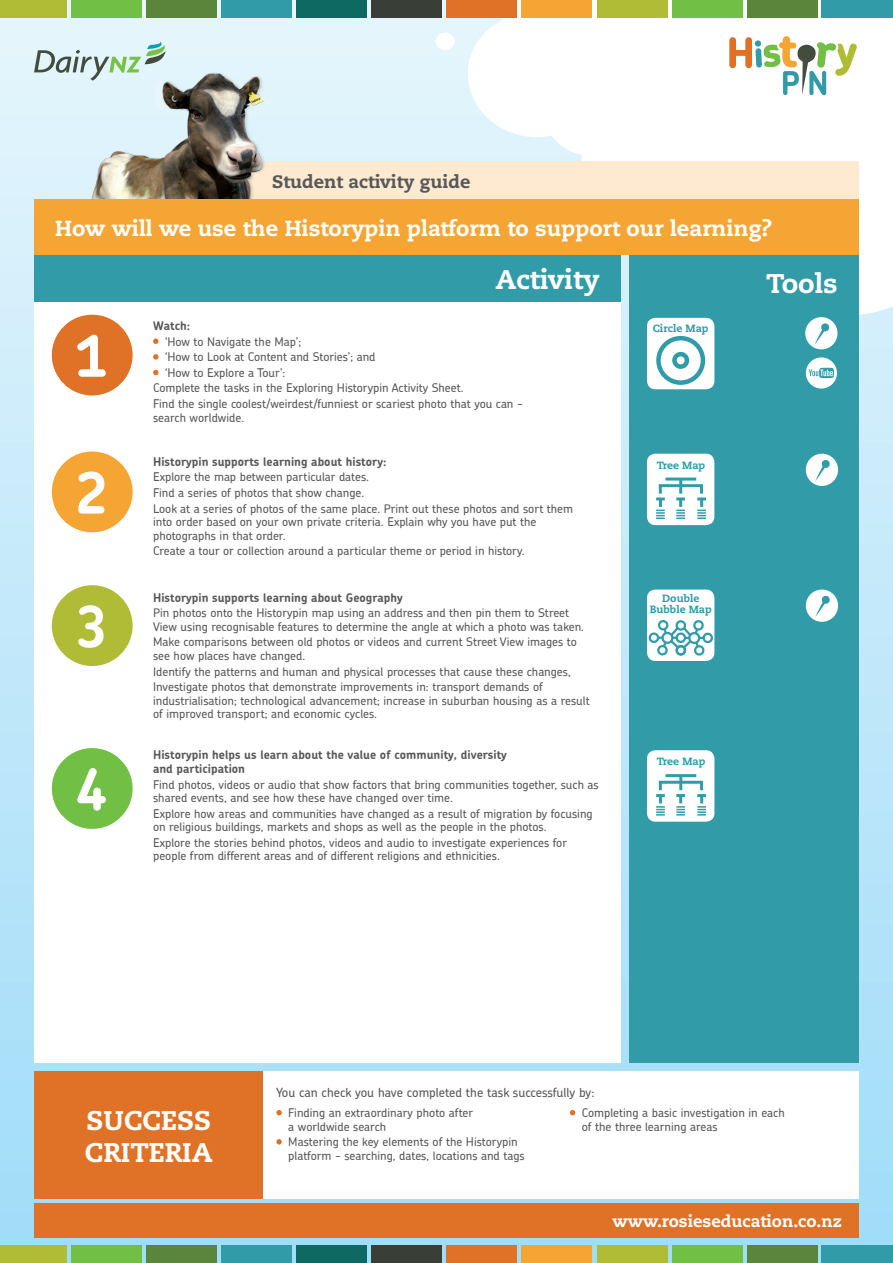
<style>
.page{position:relative;width:893px;height:1263px;background:#fff}
.page>*{position:absolute;margin:0;border:0;box-sizing:border-box;transform-origin:0 0}
.t1{font:700 57px "Chevin";color:#fff}
.Titles_PMNCaecillia{font:800 27px "Caecilia";color:#fff}
.Titles_PMNCaecillia-2{font:800 21.75px "Caecilia";color:#fff}
.Titles_PMNCaecillia-3{font:800 18px "Caecilia";color:#57585a}
.t2{font:800 16.5px "Caecilia";color:#fff}
.Bodycopy_ChevinMed_8{font:500 12.75px "Chevin";color:#57585a}
.Bodycopy_ChevinMed_8-2{font:500 12px/13.5px "Chevin";color:#57585a}
.Bodycopy_ChevinMed_8-3{font:700 12px/13.5px "Chevin";color:#57585a}
.t3{font:800 10.5px/10.5px "Caecilia";color:#319ba8;text-align:center}
</style>
<div class="page">
<div style="left:0;top:0;width:893px;height:1263px;background:linear-gradient(to bottom,#e6f6fc,#9fdcf8)"></div>
<svg style="left:463px;top:0;width:430px;height:320px"></svg>
<div style="left:436px;top:33px;width:19px;height:17px;background:#fff;border-radius:50%"></div>
<div style="left:446px;top:0;width:71px;height:17px;background:#df7227"></div>
<div style="left:446px;top:1246px;width:71px;height:17px;background:#df7227"></div>
<div style="left:521px;top:0;width:71px;height:17px;background:#f5a534"></div>
<div style="left:521px;top:1246px;width:71px;height:17px;background:#f5a534"></div>
<div style="left:597px;top:0;width:70px;height:17px;background:#b0bc36"></div>
<div style="left:597px;top:1246px;width:70px;height:17px;background:#b0bc36"></div>
<div style="left:672px;top:0;width:71px;height:17px;background:#71bf44"></div>
<div style="left:672px;top:1246px;width:71px;height:17px;background:#71bf44"></div>
<div style="left:747px;top:0;width:71px;height:17px;background:#5a853b"></div>
<div style="left:747px;top:1246px;width:71px;height:17px;background:#5a853b"></div>
<div style="left:822px;top:0;width:71px;height:17px;background:#319ba8"></div>
<div style="left:822px;top:1246px;width:71px;height:17px;background:#319ba8"></div>
<div style="left:0;top:0;width:67px;height:17px;background:#b0bc36"></div>
<div style="left:0;top:1246px;width:67px;height:17px;background:#b0bc36"></div>
<div style="left:71px;top:0;width:71px;height:17px;background:#71bf44"></div>
<div style="left:71px;top:1246px;width:71px;height:17px;background:#71bf44"></div>
<div style="left:146px;top:0;width:71px;height:17px;background:#5a853b"></div>
<div style="left:146px;top:1246px;width:71px;height:17px;background:#5a853b"></div>
<div style="left:221px;top:0;width:71px;height:17px;background:#319ba8"></div>
<div style="left:221px;top:1246px;width:71px;height:17px;background:#319ba8"></div>
<div style="left:296px;top:0;width:71px;height:17px;background:#0e6963"></div>
<div style="left:296px;top:1246px;width:71px;height:17px;background:#0e6963"></div>
<div style="left:371px;top:0;width:71px;height:17px;background:#393f36"></div>
<div style="left:371px;top:1246px;width:71px;height:17px;background:#393f36"></div>
<div style="left:34px;top:1203px;width:825px;height:34px;background:#df7227"></div>
<div style="left:34px;top:302px;width:587px;height:761px;background:#fff"></div>
<div style="left:225px;top:161px;width:634px;height:39px;background:#fdead1"></div>
<div style="left:34px;top:255px;width:587px;height:47px;background:#319ba8"></div>
<div style="left:629px;top:255px;width:230px;height:808px;background:#319ba8"></div>
<div style="left:34px;top:1071px;width:230px;height:128px;background:#df7227"></div>
<img style="left:83px;top:68px;width:227px;height:132px">
<div style="left:34px;top:200px;width:825px;height:55px;background:#f5a534"></div>
<div style="left:52px;top:585px;width:81px;height:81px;background:#b0bc36;border-radius:50%"></div>
<div style="left:52px;top:451px;width:81px;height:81px;background:#f5a534;border-radius:50%"></div>
<div style="left:52px;top:315px;width:81px;height:80px;background:#df7227;border-radius:50%"></div>
<svg style="left:153px;top:338px;width:6px;height:6px"></svg>
<svg style="left:153px;top:354px;width:6px;height:6px"></svg>
<svg style="left:153px;top:370px;width:6px;height:5px"></svg>
<div style="left:52px;top:748px;width:81px;height:81px;background:#71bf44;border-radius:50%"></div>
<div style="left:264px;top:1071px;width:595px;height:128px;background:#fff"></div>
<svg style="left:276px;top:1110px;width:6px;height:5px"></svg>
<svg style="left:276px;top:1139px;width:6px;height:5px"></svg>
<svg style="left:570px;top:1110px;width:5px;height:5px"></svg>
<div style="left:647px;top:589px;width:67px;height:72px;background:#fff;border-radius:9px"></div>
<svg style="left:648px;top:620px;width:65px;height:38px"></svg>
<div style="left:647px;top:454px;width:67px;height:71px;background:#fff;border-radius:9px"></div>
<hr style="left:665px;top:478px;width:31px;height:3px;background:#319ba8">
<div style="left:659px;top:484px;width:44px;height:11px;border:3px solid #319ba8"></div>
<hr style="left:679px;top:479px;width:3px;height:15px;background:#319ba8">
<svg style="left:656px;top:497px;width:9px;height:22px"></svg>
<svg style="left:676px;top:497px;width:9px;height:22px"></svg>
<svg style="left:697px;top:497px;width:9px;height:22px"></svg>
<div style="left:647px;top:750px;width:67px;height:72px;background:#fff;border-radius:9px"></div>
<hr style="left:665px;top:774px;width:31px;height:3px;background:#319ba8">
<div style="left:659px;top:781px;width:44px;height:11px;border:3px solid #319ba8"></div>
<hr style="left:679px;top:776px;width:3px;height:14px;background:#319ba8">
<svg style="left:656px;top:794px;width:9px;height:21px"></svg>
<svg style="left:676px;top:794px;width:9px;height:21px"></svg>
<svg style="left:697px;top:794px;width:9px;height:21px"></svg>
<div style="left:647px;top:318px;width:67px;height:71px;background:#fff;border-radius:9px"></div>
<div style="left:656px;top:336px;width:49px;height:49px;border:4px solid #319ba8;border-radius:50%"></div>
<div style="left:672px;top:352px;width:17px;height:17px;border:4px solid #319ba8;border-radius:50%"></div>
<svg style="left:806px;top:454px;width:32px;height:32px"></svg>
<svg style="left:806px;top:589px;width:32px;height:33px"></svg>
<svg style="left:805px;top:317px;width:32px;height:32px"></svg>
<svg style="left:806px;top:357px;width:31px;height:32px"></svg>
<svg style="left:34px;top:42px;width:134px;height:39px;background:#c5dad6"></svg>
<svg style="left:727px;top:34px;width:132px;height:63px"></svg>
<p class="Titles_PMNCaecillia-3" style="left:272px;top:170px;width:200px">Student activity guide</p>
<p class="Titles_PMNCaecillia-2" style="left:55px;top:215px;width:718px">How will we use the Historypin platform to support our learning?</p>
<p class="t1" style="left:76px;top:319px;width:33px">1</p>
<p class="t1" style="left:76px;top:456px;width:33px">2</p>
<p class="t1" style="left:76px;top:589px;width:33px">3</p>
<p class="t1" style="left:76px;top:752px;width:33px">4</p>
<p class="Titles_PMNCaecillia" style="left:495px;top:263px;width:106px">Activity</p>
<p class="Titles_PMNCaecillia" style="left:766px;top:267px;width:73px">Tools</p>
<p class="Bodycopy_ChevinMed_8-3" style="left:153px;top:319px;width:39px">Watch:</p>
<p class="Bodycopy_ChevinMed_8-2" style="left:165px;top:334px;width:138px">‘How to Navigate the Map’;</p>
<p class="Bodycopy_ChevinMed_8-2" style="left:165px;top:350px;width:212px">‘How to Look at Content and Stories’; and</p>
<p class="Bodycopy_ChevinMed_8-2" style="left:165px;top:365px;width:122px">‘How to Explore a Tour’:</p>
<p class="Bodycopy_ChevinMed_8-2" style="left:153px;top:381px;width:312px">Complete the tasks in the Exploring Historypin Activity Sheet.</p>
<p class="Bodycopy_ChevinMed_8-2" style="left:153px;top:397px;width:371px">Find the single coolest/weirdest/funniest or scariest photo that you can - search worldwide.</p>
<p class="Bodycopy_ChevinMed_8-3" style="left:153px;top:454px;width:235px">Historypin supports learning about history:</p>
<p class="Bodycopy_ChevinMed_8-2" style="left:153px;top:470px;width:218px">Explore the map between particular dates.</p>
<p class="Bodycopy_ChevinMed_8-2" style="left:153px;top:486px;width:213px">Find a series of photos that show change.</p>
<p class="Bodycopy_ChevinMed_8-2" style="left:153px;top:501px;width:422px">Look at a series of photos of the same place. Print out these photos and sort them into order based on your own private criteria. Explain why you have put the photographs in that order.</p>
<p class="Bodycopy_ChevinMed_8-2" style="left:153px;top:544px;width:373px">Create a tour or collection around a particular theme or period in history.</p>
<p class="Bodycopy_ChevinMed_8-3" style="left:153px;top:590px;width:251px">Historypin supports learning about Geography</p>
<p class="Bodycopy_ChevinMed_8-2" style="left:153px;top:606px;width:433px">Pin photos onto the Historypin map using an address and then pin them to Street<br>View using recognisable features to determine the angle at which a photo was taken.</p>
<p class="Bodycopy_ChevinMed_8-2" style="left:153px;top:635px;width:425px">Make comparisons between old photos or videos and current Street View images to see how places have changed.</p>
<p class="Bodycopy_ChevinMed_8-2" style="left:153px;top:664px;width:419px">Identify the patterns and human and physical processes that cause these changes,</p>
<p class="Bodycopy_ChevinMed_8-2" style="left:153px;top:680px;width:438px">Investigate photos that demonstrate improvements in: transport demands of industrialisation; technological advancement; increase in suburban housing as a result of improved transport; and economic cycles.</p>
<p class="Bodycopy_ChevinMed_8-3" style="left:153px;top:748px;width:355px">Historypin helps us learn about the value of community, diversity and participation</p>
<p class="Bodycopy_ChevinMed_8-2" style="left:153px;top:777px;width:447px">Find photos, videos or audio that show factors that bring communities together, such as shared events, and see how these have changed over time.</p>
<p class="Bodycopy_ChevinMed_8-2" style="left:153px;top:806px;width:441px">Explore how areas and communities have changed as a result of migration by focusing on religious buildings, markets and shops as well as the people in the photos.</p>
<p class="Bodycopy_ChevinMed_8-2" style="left:153px;top:835px;width:415px">Explore the stories behind photos, videos and audio to investigate experiences for people from different areas and of different religions and ethnicities.</p>
<p class="t3" style="left:653px;top:323px;width:57px">Circle Map</p>
<p class="t3" style="left:657px;top:460px;width:50px">Tree Map</p>
<p class="t3" style="left:650px;top:594px;width:64px">Double<br>Bubble Map</p>
<p class="t3" style="left:657px;top:756px;width:50px">Tree Map</p>
<p class="Titles_PMNCaecillia" style="left:87px;top:1103px;width:126px">SUCCESS</p>
<p class="Titles_PMNCaecillia" style="left:85px;top:1136px;width:129px">CRITERIA</p>
<p class="Bodycopy_ChevinMed_8" style="left:276px;top:1084px;width:319px">You can check you have completed the task successfully by:</p>
<p class="Bodycopy_ChevinMed_8-2" style="left:288px;top:1106px;width:186px">Finding an extraordinary photo after a worldwide search</p>
<p class="Bodycopy_ChevinMed_8-2" style="left:288px;top:1135px;width:238px">Mastering the key elements of the Historypin platform - searching, dates, locations and tags</p>
<p class="Bodycopy_ChevinMed_8-2" style="left:582px;top:1106px;width:204px">Completing a basic investigation in each of the three learning areas</p>
<p class="t2" style="left:612px;top:1211px;width:231px">www.rosieseducation.co.nz</p>
</div>
